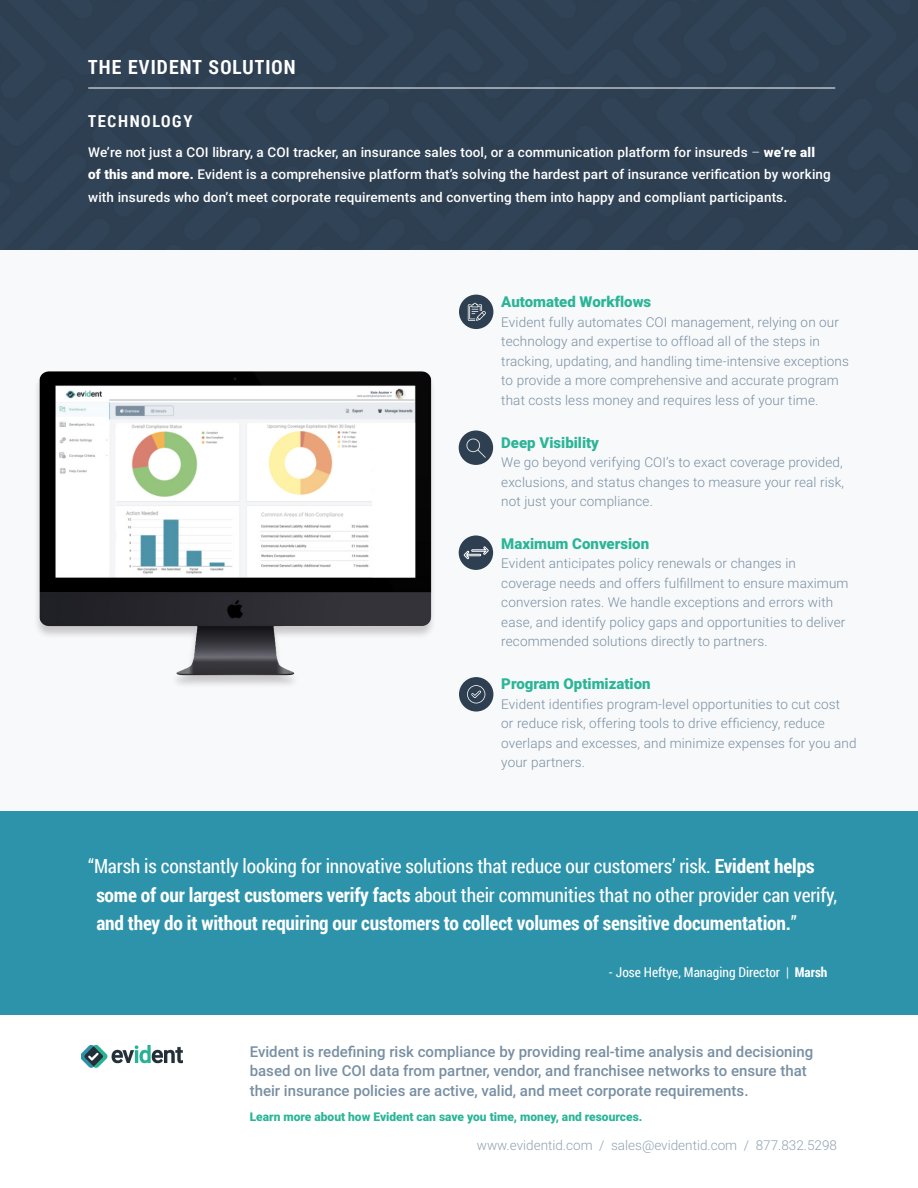
<style>
.page{position:relative;width:918px;height:1188px;background:#fff}
.page>*{position:absolute;margin:0;border:0;box-sizing:border-box;transform-origin:0 0}
.t1{font:19.5px "Roboto Condensed";letter-spacing:-.01em;color:#fff}
.H2_-_B_-_All_Caps{font:700 19.5px "Roboto Condensed";letter-spacing:-.01em;color:#fff}
.H2_-_B_-_All_Caps-2{font:700 19.5px "Roboto Condensed";letter-spacing:.06em;color:#fff}
.H5_-_All_Caps_-_Tech{font:700 16.5px "Roboto Condensed";letter-spacing:.1em;color:#fff}
.Footer_-_Back{font:500 15px/19.5px "Roboto";color:#788fa2}
.Footer_-_Back-2{font:900 15px "Roboto";color:#2bb597}
.P1_-_Sm_Body_-_Tech{font:300 13.5px/19.5px "Roboto";letter-spacing:.01em;color:#788fa2}
.P1_-_Sm_Body_-_Tech-2{font:500 13.5px/22.5px "Roboto";letter-spacing:.01em;color:#fff}
.P1_-_Sm_Body_-_Tech-3{font:300 13.5px "Roboto";color:#90a2b1}
.t2{font:13.5px "Roboto Condensed";color:#fff}
.Footer_-_Back-3{font:900 12px "Roboto";color:#2bb597}
.s1{font-weight:300}
.s2{font-weight:900}
.s3{font-weight:700}
.s4{font-weight:400}
</style>
<div class="page">
<div style="left:0;top:0;width:918px;height:250px;background:#2f4256"></div>
<div style="left:0;top:250px;width:918px;height:574px;background:#f8f9fb"></div>
<img style="left:81px;top:1045px;width:101px;height:22px">
<hr style="left:88px;top:88px;width:747px;height:1px;background:#fff">
<div style="left:0;top:811px;width:918px;height:204px;background:#2d93aa"></div>
<div style="left:459px;top:295px;width:34px;height:34px;background:#2d3f50;border-radius:50%"></div>
<div style="left:459px;top:430px;width:34px;height:35px;background:#2d3f50;border-radius:50%"></div>
<img style="left:467px;top:438px;width:18px;height:19px">
<div style="left:33px;top:372px;width:403px;height:316px;background:#231f20;opacity:.22"></div>
<img style="left:39px;top:371px;width:394px;height:308px">
<div style="left:459px;top:677px;width:34px;height:35px;background:#2d3f50;border-radius:50%"></div>
<div style="left:459px;top:535px;width:34px;height:35px;background:#2d3f50;border-radius:50%"></div>
<svg style="left:463px;top:546px;width:26px;height:14px"></svg>
<svg style="left:468px;top:303px;width:18px;height:18px"></svg>
<svg style="left:467px;top:685px;width:18px;height:18px"></svg>
<p class="H2_-_B_-_All_Caps-2" style="left:88px;top:53px;width:209px">THE EVIDENT SOLUTION</p>
<p class="H5_-_All_Caps_-_Tech" style="left:88px;top:110px;width:106px">TECHNOLOGY</p>
<p class="P1_-_Sm_Body_-_Tech-2" style="left:88px;top:140px;width:744px">We’re not just a COI library, a COI tracker, an insurance sales tool, or a communication platform for insureds <span class="s1">–</span> <span class="s2">we’re all of this and more.</span> Evident is a comprehensive platform that’s solving the hardest part of insurance verification by working with insureds who don’t meet corporate requirements and converting them into happy and compliant participants.</p>
<p class="Footer_-_Back-2" style="left:501px;top:292px;width:152px">Automated Workflows</p>
<p class="P1_-_Sm_Body_-_Tech" style="left:501px;top:312px;width:349px">Evident fully automates COI management, relying on our technology and expertise to offload all of the steps in tracking, updating, and handling time-intensive exceptions to provide a more comprehensive and accurate program that costs less money and requires less of your time.</p>
<p class="Footer_-_Back-2" style="left:501px;top:432px;width:99px">Deep Visibility</p>
<p class="P1_-_Sm_Body_-_Tech" style="left:501px;top:452px;width:344px;text-align:justify">We go beyond verifying COI’s to exact coverage provided, exclusions, and status changes to measure your real risk, not just your compliance.</p>
<p class="Footer_-_Back-2" style="left:501px;top:533px;width:149px">Maximum Conversion</p>
<p class="P1_-_Sm_Body_-_Tech" style="left:501px;top:553px;width:349px">Evident anticipates policy renewals or changes in coverage needs and offers fulfillment to ensure maximum conversion rates. We handle exceptions and errors with ease, and identify policy gaps and opportunities to deliver recommended solutions directly to partners.</p>
<p class="Footer_-_Back-2" style="left:501px;top:673px;width:151px">Program Optimization</p>
<p class="P1_-_Sm_Body_-_Tech" style="left:501px;top:693px;width:357px">Evident identifies program-level opportunities to cut cost<br>or reduce risk, offering tools to drive efficiency, reduce overlaps and excesses, and minimize expenses for you and your partners.</p>
<p class="t1" style="left:88px;top:853px;width:728px">“Marsh is constantly looking for innovative solutions that reduce our customers’ risk. <span class="s3">Evident helps</span></p>
<p class="t1" style="left:96px;top:881px;width:742px"><span class="s3">some of our largest customers verify facts</span> about their communities that no other provider can verify,</p>
<p class="H2_-_B_-_All_Caps" style="left:96px;top:909px;width:702px">and they do it without requiring our customers to collect volumes of sensitive documentation.<span class="s4">”</span></p>
<p class="t2" style="left:609px;top:963px;width:220px">- Jose Heftye, Managing Director | <span class="s3">Marsh</span></p>
<p class="Footer_-_Back" style="left:250px;top:1041px;width:565px">Evident is redefining risk compliance by providing real-time analysis and decisioning based on live COI data from partner, vendor, and franchisee networks to ensure that their insurance policies are active, valid, and meet corporate requirements.</p>
<p class="Footer_-_Back-3" style="left:250px;top:1109px;width:394px">Learn more about how Evident can save you time, money, and resources.</p>
<p class="P1_-_Sm_Body_-_Tech-3" style="left:477px;top:1135px;width:362px">www.evidentid.com / sales@evidentid.com / 877.832.5298</p>
</div>
